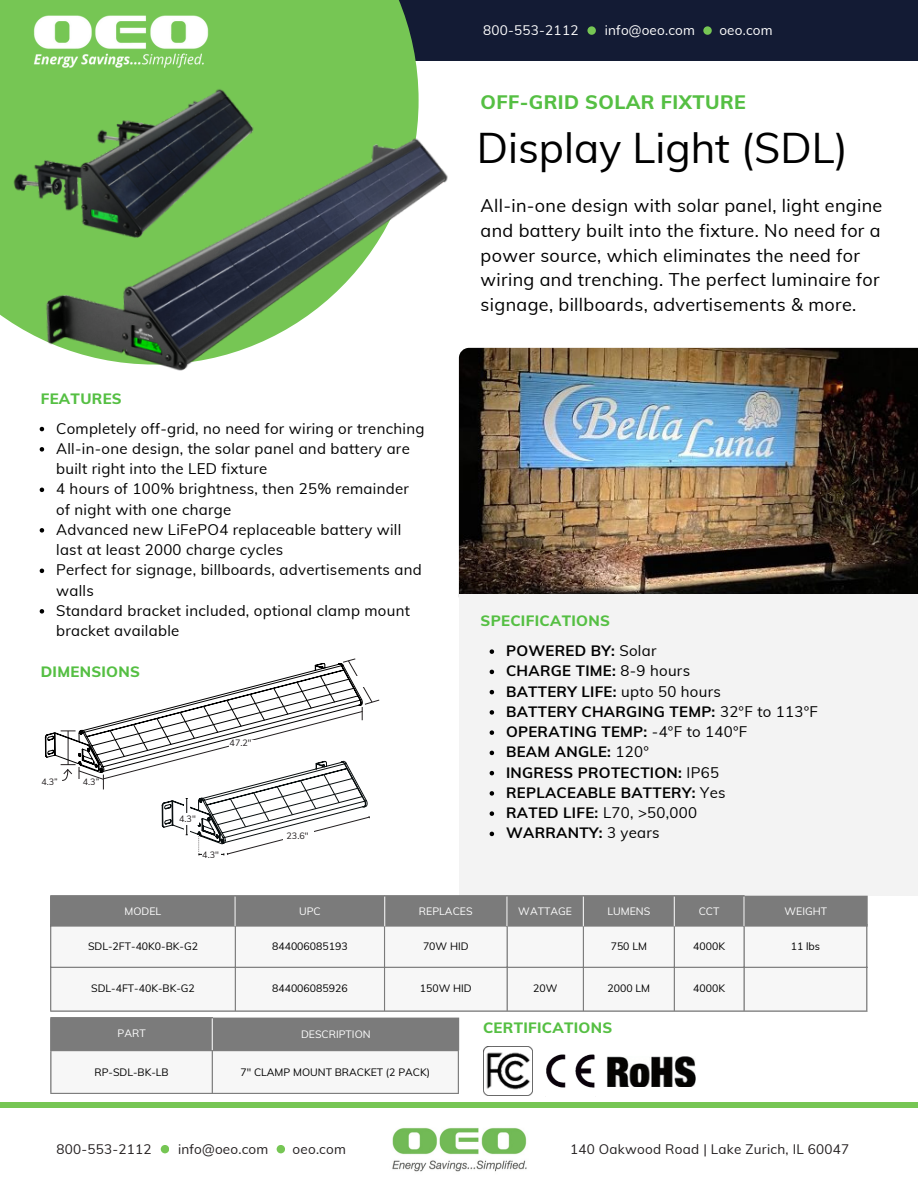
<style>
.page{position:relative;width:918px;height:1188px;background:#fff}
.page>*{position:absolute;margin:0;border:0;box-sizing:border-box;transform-origin:0 0}
.t1{font:42px "Muli";color:#000}
.t2{font:800 19.5px "Muli";letter-spacing:.02em;color:#55bf43}
.t3{font:18px/24.8px "Muli";letter-spacing:.02em;color:#000}
.t4{font:15px/20.2px "Muli";letter-spacing:.02em;color:#000}
.t5{font:700 15px "Muli";letter-spacing:.02em;color:#000}
.t6{font:800 15px "Muli";letter-spacing:.02em;color:#55bf43}
.t7{font:13.5px "Muli";letter-spacing:.02em;color:#221e1f}
.t8{font:13.5px "Muli";letter-spacing:.015em;color:#fff}
.t9{font:13.5px "Muli";letter-spacing:.015em;color:#231f20}
.t10{font:10.5px "Muli";color:#000}
.t11{font:10.5px "Muli";color:#fff}
.t12{font:9px "Muli";color:#231f20}
.s1{font-weight:400}
.s2{font-weight:700}
</style>
<div class="page">
<div style="left:293px;top:0;width:625px;height:60px;background:#131b34"></div>
<div style="left:0;top:0;width:419px;height:365px;background:#76c654"></div>
<div style="left:587px;top:26px;width:9px;height:9px;background:#76c654;border-radius:50%"></div>
<div style="left:703px;top:26px;width:9px;height:9px;background:#76c654;border-radius:50%"></div>
<img style="left:392px;top:1127px;width:135px;height:45px">
<div style="left:161px;top:1145px;width:8px;height:8px;background:#76c654;border-radius:50%"></div>
<div style="left:277px;top:1145px;width:8px;height:8px;background:#76c654;border-radius:50%"></div>
<div style="left:0;top:1103px;width:918px;height:5px;background:#76c654"></div>
<img style="left:34px;top:15px;width:175px;height:53px">
<hr style="left:50px;top:1051px;width:2px;height:42px;background:#7b7b7b">
<hr style="left:50px;top:1050px;width:409px;height:1px;background:#7b7b7b">
<hr style="left:50px;top:1093px;width:409px;height:1px;background:#7b7b7b">
<svg style="left:51px;top:1018px;width:408px;height:76px"></svg>
<hr style="left:50px;top:1018px;width:2px;height:32px;background:#7b7b7b">
<hr style="left:50px;top:1017px;width:163px;height:1px;background:#7b7b7b">
<hr style="left:212px;top:1018px;width:1px;height:32px;background:#f3f3f3">
<img style="left:38px;top:112px;width:410px;height:259px">
<img style="left:483px;top:1046px;width:50px;height:50px">
<img style="left:546px;top:1054px;width:49px;height:34px">
<img style="left:607px;top:1056px;width:89px;height:31px">
<img style="left:459px;top:348px;width:459px;height:246px">
<svg style="left:40px;top:427px;width:4px;height:4px"></svg>
<svg style="left:40px;top:447px;width:4px;height:5px"></svg>
<svg style="left:40px;top:488px;width:4px;height:4px"></svg>
<svg style="left:40px;top:528px;width:4px;height:5px"></svg>
<svg style="left:40px;top:569px;width:4px;height:4px"></svg>
<svg style="left:40px;top:609px;width:4px;height:5px"></svg>
<div style="left:459px;top:594px;width:459px;height:301px;background:#f3f3f3"></div>
<svg style="left:490px;top:649px;width:4px;height:5px"></svg>
<svg style="left:490px;top:670px;width:4px;height:4px"></svg>
<svg style="left:490px;top:690px;width:4px;height:4px"></svg>
<svg style="left:490px;top:710px;width:4px;height:5px"></svg>
<svg style="left:490px;top:730px;width:4px;height:5px"></svg>
<svg style="left:490px;top:751px;width:4px;height:4px"></svg>
<svg style="left:490px;top:771px;width:4px;height:4px"></svg>
<svg style="left:490px;top:791px;width:4px;height:5px"></svg>
<svg style="left:490px;top:811px;width:4px;height:5px"></svg>
<svg style="left:490px;top:832px;width:4px;height:4px"></svg>
<svg style="left:51px;top:927px;width:815px;height:83px"></svg>
<hr style="left:50px;top:925px;width:1px;height:85px;background:#7b7b7b">
<hr style="left:235px;top:925px;width:1px;height:85px;background:#7b7b7b">
<hr style="left:384px;top:925px;width:1px;height:85px;background:#7b7b7b">
<hr style="left:507px;top:925px;width:1px;height:85px;background:#7b7b7b">
<hr style="left:583px;top:925px;width:1px;height:85px;background:#7b7b7b">
<hr style="left:674px;top:925px;width:1px;height:85px;background:#7b7b7b">
<hr style="left:744px;top:925px;width:1px;height:85px;background:#7b7b7b">
<hr style="left:866px;top:925px;width:1px;height:85px;background:#7b7b7b">
<hr style="left:50px;top:967px;width:817px;height:1px;background:#7b7b7b">
<hr style="left:50px;top:1010px;width:817px;height:2px;background:#7b7b7b">
<hr style="left:50px;top:895px;width:695px;height:2px;background:#7b7b7b">
<div style="left:50px;top:896px;width:818px;height:31px;background:#7b7b7b"></div>
<hr style="left:743px;top:897px;width:2px;height:29px;background:#f3f3f3">
<svg style="left:45px;top:658px;width:335px;height:198px"></svg>
<div style="left:283px;top:830px;width:31px;height:16px;background:#fff"></div>
<img style="left:13px;top:89px;width:256px;height:158px">
<p class="t8" style="left:483px;top:22px;width:97px">800-553-2112</p>
<p class="t8" style="left:605px;top:22px;width:92px">info@oeo.com</p>
<p class="t8" style="left:719px;top:22px;width:55px">oeo.com</p>
<p class="t2" style="left:481px;top:89px;width:267px">OFF-GRID SOLAR FIXTURE</p>
<p class="t1" style="left:477px;top:121px;width:373px">Display Light (SDL)</p>
<p class="t6" style="left:41px;top:388px;width:83px">FEATURES</p>
<p class="t4" style="left:56px;top:418px;width:370px">Completely off-grid, no need for wiring or trenching</p>
<p class="t4" style="left:56px;top:438px;width:355px">All-in-one design, the solar panel and battery are built right into the LED fixture</p>
<p class="t4" style="left:56px;top:479px;width:354px">4 hours of 100% brightness, then 25% remainder of night with one charge</p>
<p class="t4" style="left:56px;top:519px;width:347px">Advanced new LiFePO4 replaceable battery will last at least 2000 charge cycles</p>
<p class="t4" style="left:56px;top:560px;width:367px">Perfect for signage, billboards, advertisements and walls</p>
<p class="t4" style="left:56px;top:600px;width:355px">Standard bracket included, optional clamp mount bracket available</p>
<p class="t6" style="left:41px;top:662px;width:101px">DIMENSIONS</p>
<p class="t12" style="left:41px;top:776px;width:18px">4.3”</p>
<p class="t12" style="left:83px;top:776px;width:18px">4.3”</p>
<p class="t12" style="left:230px;top:737px;width:24px">47.2"</p>
<p class="t12" style="left:179px;top:813px;width:18px">4.3"</p>
<p class="t12" style="left:202px;top:849px;width:18px">4.3"</p>
<p class="t12" style="left:286px;top:830px;width:24px">23.6"</p>
<p class="t3" style="left:481px;top:193px;width:403px">All-in-one design with solar panel, light engine and battery built into the fixture. No need for a power source, which eliminates the need for wiring and trenching. The perfect luminaire for signage, billboards, advertisements &amp; more.</p>
<p class="t6" style="left:481px;top:611px;width:131px">SPECIFICATIONS</p>
<p class="t5" style="left:506px;top:641px;width:152px">POWERED BY: <span class="s1">Solar</span></p>
<p class="t5" style="left:506px;top:661px;width:186px">CHARGE TIME: <span class="s1">8-9 hours</span></p>
<p class="t5" style="left:506px;top:682px;width:216px">BATTERY LIFE: <span class="s1">upto 50 hours</span></p>
<p class="t5" style="left:506px;top:702px;width:313px">BATTERY CHARGING TEMP: <span class="s1">32°F to 113°F</span></p>
<p class="t5" style="left:506px;top:722px;width:243px">OPERATING TEMP: <span class="s1">-4°F to 140°F</span></p>
<p class="t5" style="left:506px;top:742px;width:144px">BEAM ANGLE: <span class="s1">120°</span></p>
<p class="t5" style="left:506px;top:763px;width:214px">INGRESS PROTECTION: <span class="s1">IP65</span></p>
<p class="t5" style="left:506px;top:783px;width:221px">REPLACEABLE BATTERY: <span class="s1">Yes</span></p>
<p class="t4" style="left:506px;top:802px;width:193px"><span class="s2">RATED LIFE:</span> L70, &gt;50,000</p>
<p class="t5" style="left:506px;top:823px;width:155px">WARRANTY: <span class="s1">3 years</span></p>
<p class="t11" style="left:125px;top:904px;width:38px">MODEL</p>
<p class="t11" style="left:299px;top:904px;width:23px">UPC</p>
<p class="t11" style="left:419px;top:904px;width:55px">REPLACES</p>
<p class="t11" style="left:518px;top:904px;width:55px">WATTAGE</p>
<p class="t11" style="left:607px;top:904px;width:44px">LUMENS</p>
<p class="t11" style="left:699px;top:904px;width:22px">CCT</p>
<p class="t11" style="left:785px;top:904px;width:44px">WEIGHT</p>
<p class="t10" style="left:88px;top:939px;width:111px">SDL-2FT-40K0-BK-G2</p>
<p class="t10" style="left:272px;top:939px;width:77px">844006085193</p>
<p class="t10" style="left:423px;top:939px;width:47px">70W HID</p>
<p class="t10" style="left:611px;top:939px;width:38px">750 LM</p>
<p class="t10" style="left:693px;top:939px;width:33px">4000K</p>
<p class="t10" style="left:791px;top:939px;width:31px">11 lbs</p>
<p class="t10" style="left:91px;top:982px;width:105px">SDL-4FT-40K-BK-G2</p>
<p class="t10" style="left:272px;top:982px;width:77px">844006085926</p>
<p class="t10" style="left:420px;top:982px;width:53px">150W HID</p>
<p class="t10" style="left:533px;top:982px;width:26px">20W</p>
<p class="t10" style="left:608px;top:982px;width:44px">2000 LM</p>
<p class="t10" style="left:693px;top:982px;width:33px">4000K</p>
<p class="t11" style="left:118px;top:1027px;width:30px">PART</p>
<p class="t11" style="left:301px;top:1027px;width:71px">DESCRIPTION</p>
<p class="t10" style="left:94px;top:1065px;width:76px">RP-SDL-BK-LB</p>
<p class="t10" style="left:241px;top:1065px;width:191px">7" CLAMP MOUNT BRACKET (2 PACK)</p>
<p class="t6" style="left:483px;top:1018px;width:131px">CERTIFICATIONS</p>
<p class="t7" style="left:56px;top:1140px;width:97px">800-553-2112</p>
<p class="t9" style="left:178px;top:1140px;width:92px">info@oeo.com</p>
<p class="t9" style="left:293px;top:1140px;width:55px">oeo.com</p>
<p class="t7" style="left:570px;top:1140px;width:281px">140 Oakwood Road | Lake Zurich, IL 60047</p>
</div>
